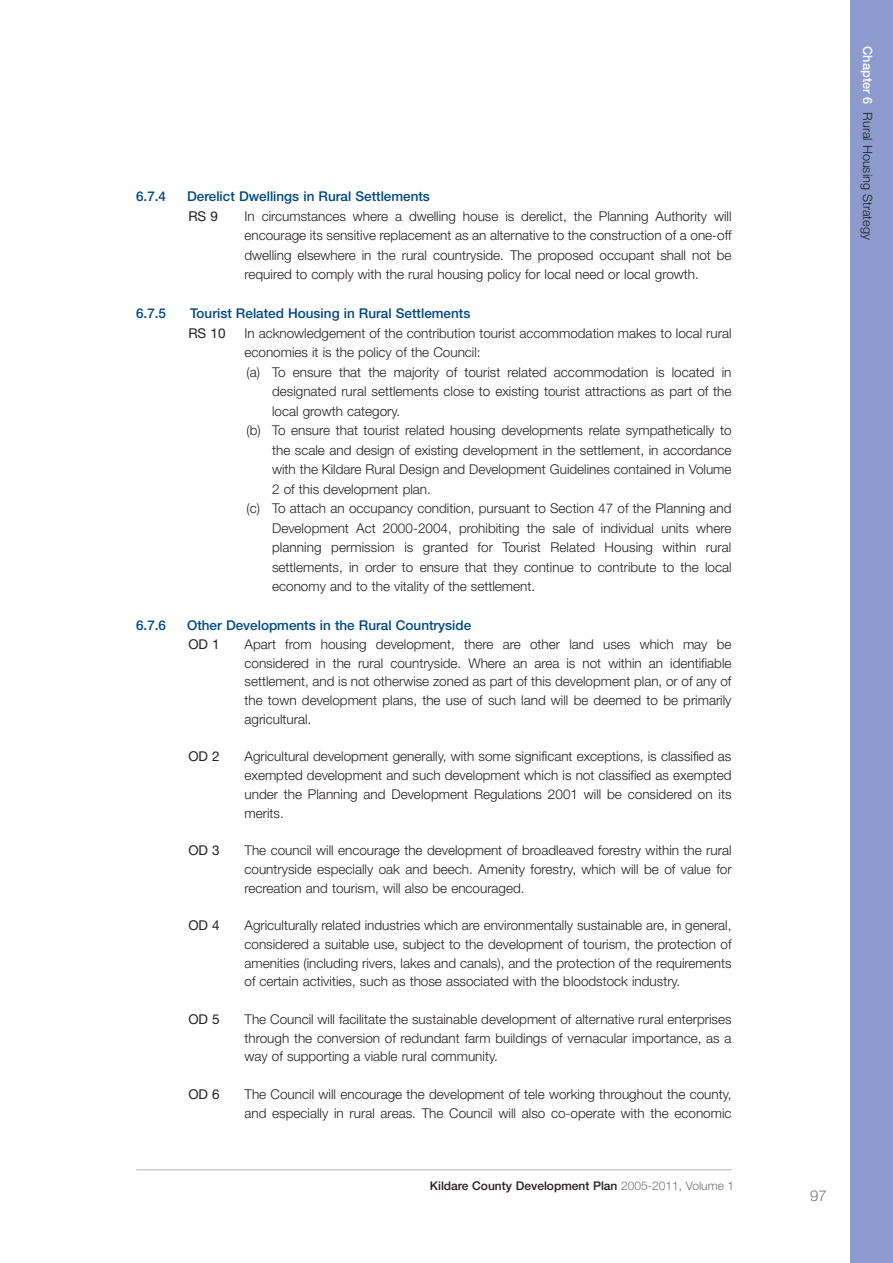
<style>
.page{position:relative;width:893px;height:1263px;background:#fff}
.page>*{position:absolute;margin:0;border:0;box-sizing:border-box;transform-origin:0 0}
.t1{font:300 15px "Helvetica Neue";color:#717074}
.t2{font:300 13.5px/18.8px "Helvetica Neue";color:#231f20;text-align:justify}
.t3{font:500 13.5px "Helvetica Neue";color:#014882}
.t4{font:13.5px "Helvetica Neue";color:#231f20}
.t5{font:300 12.75px "Helvetica Neue";color:#231f20}
.t6{font:500 12px "Helvetica Neue";color:#231f20}
.s1{font-weight:300;color:#717074}
.s2{font-weight:500;color:#fff}
</style>
<div class="page">
<hr style="left:136px;top:1169px;width:595px;height:1px;background:#b4b3b7">
<div style="left:850px;top:0;width:43px;height:1263px;background:#8d9acd"></div>
<p class="t3" style="left:136px;top:191px;width:32px">6.7.4</p>
<p class="t3" style="left:187px;top:191px;width:244px">Derelict Dwellings in Rural Settlements</p>
<p class="t4" style="left:188px;top:211px;width:31px">RS 9</p>
<p class="t2" style="left:244px;top:207px;width:489px;line-height:19.5px">In circumstances where a dwelling house is derelict, the Planning Authority will encourage its sensitive replacement as an alternative to the construction of a one-off dwelling elsewhere in the rural countryside. The proposed occupant shall not be required to comply with the rural housing policy for local need or local growth.</p>
<p class="t3" style="left:136px;top:308px;width:32px">6.7.5</p>
<p class="t3" style="left:190px;top:308px;width:282px">Tourist Related Housing in Rural Settlements</p>
<p class="t4" style="left:188px;top:328px;width:39px">RS 10</p>
<p class="t2" style="left:244px;top:325px;width:489px">In acknowledgement of the contribution tourist accommodation makes to local rural</p>
<p class="t2" style="left:244px;top:344px;width:238px">economies it is the policy of the Council:</p>
<p class="t2" style="left:247px;top:364px;width:486px">(a) To ensure that the majority of tourist related accommodation is located in</p>
<p class="t2" style="left:272px;top:383px;width:461px">designated rural settlements close to existing tourist attractions as part of the</p>
<p class="t2" style="left:272px;top:403px;width:130px">local growth category.</p>
<p class="t2" style="left:247px;top:422px;width:486px">(b) To ensure that tourist related housing developments relate sympathetically to</p>
<p class="t2" style="left:272px;top:442px;width:461px">the scale and design of existing development in the settlement, in accordance</p>
<p class="t2" style="left:272px;top:461px;width:461px">with the Kildare Rural Design and Development Guidelines contained in Volume</p>
<p class="t2" style="left:272px;top:481px;width:160px">2 of this development plan.</p>
<p class="t2" style="left:247px;top:500px;width:486px">(c) To attach an occupancy condition, pursuant to Section 47 of the Planning and</p>
<p class="t2" style="left:272px;top:520px;width:461px">Development Act 2000-2004, prohibiting the sale of individual units where</p>
<p class="t2" style="left:272px;top:539px;width:461px">planning permission is granted for Tourist Related Housing within rural</p>
<p class="t2" style="left:272px;top:559px;width:461px">settlements, in order to ensure that they continue to contribute to the local</p>
<p class="t2" style="left:272px;top:578px;width:264px">economy and to the vitality of the settlement.</p>
<p class="t3" style="left:136px;top:620px;width:32px">6.7.6</p>
<p class="t3" style="left:187px;top:620px;width:286px">Other Developments in the Rural Countryside</p>
<p class="t4" style="left:188px;top:639px;width:33px">OD 1</p>
<p class="t2" style="left:244px;top:636px;width:489px">Apart from housing development, there are other land uses which may be considered in the rural countryside. Where an area is not within an identifiable settlement, and is not otherwise zoned as part of this development plan, or of any of the town development plans, the use of such land will be deemed to be primarily agricultural.</p>
<p class="t4" style="left:188px;top:752px;width:33px">OD 2</p>
<p class="t2" style="left:244px;top:748px;width:489px">Agricultural development generally, with some significant exceptions, is classified as exempted development and such development which is not classified as exempted under the Planning and Development Regulations 2001 will be considered on its merits.</p>
<p class="t4" style="left:188px;top:845px;width:33px">OD 3</p>
<p class="t2" style="left:244px;top:842px;width:489px">The council will encourage the development of broadleaved forestry within the rural countryside especially oak and beech. Amenity forestry, which will be of value for recreation and tourism, will also be encouraged.</p>
<p class="t4" style="left:188px;top:920px;width:33px">OD 4</p>
<p class="t2" style="left:244px;top:917px;width:489px">Agriculturally related industries which are environmentally sustainable are, in general, considered a suitable use, subject to the development of tourism, the protection of amenities (including rivers, lakes and canals), and the protection of the requirements of certain activities, such as those associated with the bloodstock industry.</p>
<p class="t4" style="left:188px;top:1014px;width:33px">OD 5</p>
<p class="t2" style="left:244px;top:1011px;width:489px">The Council will facilitate the sustainable development of alternative rural enterprises through the conversion of redundant farm buildings of vernacular importance, as a way of supporting a viable rural community.</p>
<p class="t4" style="left:188px;top:1089px;width:33px">OD 6</p>
<p class="t2" style="left:244px;top:1086px;width:489px">The Council will encourage the development of tele working throughout the county, and especially in rural areas. The Council will also co-operate with the economic</p>
<p class="t6" style="left:430px;top:1181px;width:306px">Kildare County Development Plan <span class="s1">2005-2011, Volume 1</span></p>
<p class="t5" style="left:872px;top:46px;width:195px;rotate:90deg"><span class="s2">Chapter 6</span> Rural Housing Strategy</p>
<p class="t1" style="left:810px;top:1191px;width:18px">97</p>
</div>
